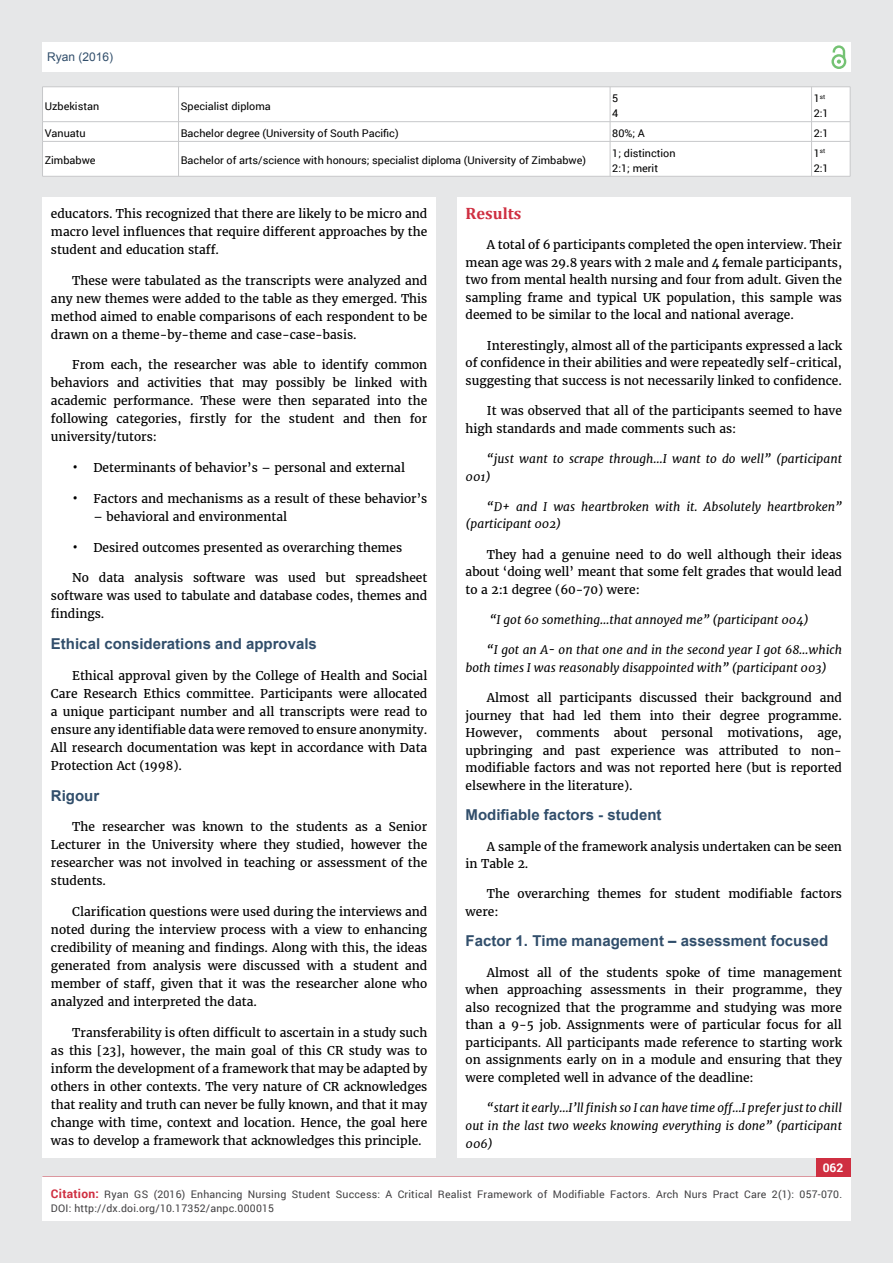
<style>
.page{position:relative;width:893px;height:1263px;background:#e6e7e8}
.page>*{position:absolute;margin:0;border:0;box-sizing:border-box;transform-origin:0 0}
.t1{font:700 16.5px "Cambria";color:#cf2f41}
.t2{font:700 15px "Arial";color:#314e6b}
.t3{font:12px/18px "Merriweather";color:#000;text-align:justify}
.t4{font:italic 12px/17.5px "Merriweather";color:#000}
.t5{font:12px "Arial";color:#314e6b}
.t6{font:700 12px "Roboto";color:#fff}
.t7{font:10.65px/15.1px "Roboto";color:#000}
.t8{font:10.5px/13.5px "Roboto";letter-spacing:.02em;color:#414042}
.t9{font:6.15px "Roboto";color:#000}
.s1{font-size:10.65px}
.s2{font-size:15px}
.s3{font-weight:700;font-size:12px;color:#cf2f41}
</style>
<div class="page">
<div style="left:42px;top:43px;width:808px;height:29px;background:#fff"></div>
<div style="left:831px;top:54px;width:15px;height:15px;border:2px solid #74c273;border-radius:50%"></div>
<svg style="left:831px;top:45px;width:15px;height:19px"></svg>
<div style="left:816px;top:1156px;width:34px;height:40px;background:#cf2f41"></div>
<div style="left:42px;top:1177px;width:809px;height:43px;background:#fff"></div>
<div style="left:42px;top:198px;width:394px;height:960px;background:#fff"></div>
<div style="left:457px;top:198px;width:393px;height:960px;background:#fff"></div>
<div style="left:43px;top:88px;width:806px;height:88px;background:#fff"></div>
<hr style="left:42px;top:87px;width:808px;height:1px;background:#c7c8ca">
<hr style="left:43px;top:121px;width:807px;height:1px;background:#c7c8ca">
<hr style="left:43px;top:141px;width:807px;height:1px;background:#c7c8ca">
<hr style="left:42px;top:176px;width:808px;height:1px;background:#c7c8ca">
<hr style="left:42px;top:87px;width:1px;height:35px;background:#c7c8ca">
<hr style="left:178px;top:87px;width:1px;height:35px;background:#c7c8ca">
<hr style="left:610px;top:87px;width:1px;height:35px;background:#c7c8ca">
<hr style="left:811px;top:87px;width:1px;height:35px;background:#c7c8ca">
<hr style="left:850px;top:87px;width:1px;height:35px;background:#c7c8ca">
<svg style="left:42px;top:122px;width:1px;height:19px"></svg>
<svg style="left:178px;top:122px;width:1px;height:19px"></svg>
<svg style="left:610px;top:122px;width:1px;height:19px"></svg>
<svg style="left:811px;top:122px;width:1px;height:19px"></svg>
<svg style="left:850px;top:122px;width:1px;height:19px"></svg>
<hr style="left:42px;top:141px;width:1px;height:35px;background:#c7c8ca">
<hr style="left:178px;top:141px;width:1px;height:35px;background:#c7c8ca">
<hr style="left:610px;top:141px;width:1px;height:35px;background:#c7c8ca">
<hr style="left:811px;top:141px;width:1px;height:35px;background:#c7c8ca">
<hr style="left:850px;top:141px;width:1px;height:35px;background:#c7c8ca">
<p class="t5" style="left:47px;top:51px;width:68px">Ryan (2016)</p>
<p class="t7" style="left:45px;top:98px;width:56px">Uzbekistan</p>
<p class="t7" style="left:181px;top:98px;width:92px">Specialist diploma</p>
<p class="t7" style="left:612px;top:91px;width:8px">5<br>4</p>
<p class="t9" style="left:814px;top:92px;width:13px"><span class="s1">1</span>st</p>
<p class="t7" style="left:814px;top:106px;width:16px">2:1</p>
<p class="t7" style="left:45px;top:125px;width:43px">Vanuatu</p>
<p class="t7" style="left:181px;top:125px;width:219px">Bachelor degree (University of South Pacific)</p>
<p class="t7" style="left:612px;top:125px;width:34px">80%; A</p>
<p class="t7" style="left:814px;top:125px;width:16px">2:1</p>
<p class="t7" style="left:45px;top:153px;width:52px">Zimbabwe</p>
<p class="t7" style="left:181px;top:153px;width:407px">Bachelor of arts/science with honours; specialist diploma (University of Zimbabwe)</p>
<p class="t7" style="left:612px;top:145px;width:65px">1; distinction<br>2:1; merit</p>
<p class="t9" style="left:814px;top:147px;width:13px"><span class="s1">1</span>st</p>
<p class="t7" style="left:814px;top:160px;width:16px">2:1</p>
<p class="t3" style="left:51px;top:205px;width:378px">educators. This recognized that there are likely to be micro and macro level influences that require different approaches by the student and education staff.</p>
<p class="t3" style="left:51px;top:271px;width:378px;text-indent:21px">These were tabulated as the transcripts were analyzed and any new themes were added to the table as they emerged. This method aimed to enable comparisons of each respondent to be drawn on a theme-by-theme and case-case-basis.</p>
<p class="t3" style="left:51px;top:356px;width:378px;text-indent:21px">From each, the researcher was able to identify common behaviors and activities that may possibly be linked with academic performance. These were then separated into the following categories, firstly for the student and then for university/tutors:</p>
<p class="t3" style="left:72px;top:459px;width:334px"><span class="s2">•</span> Determinants of behavior’s – personal and external</p>
<p class="t3" style="left:72px;top:490px;width:357px"><span class="s2">•</span> Factors and mechanisms as a result of these behavior’s</p>
<p class="t3" style="left:94px;top:508px;width:195px">– behavioral and environmental</p>
<p class="t3" style="left:72px;top:538px;width:331px"><span class="s2">•</span> Desired outcomes presented as overarching themes</p>
<p class="t3" style="left:51px;top:569px;width:378px;text-indent:21px">No data analysis software was used but spreadsheet software was used to tabulate and database codes, themes and findings.</p>
<p class="t2" style="left:51px;top:636px;width:267px">Ethical considerations and approvals</p>
<p class="t3" style="left:51px;top:667px;width:378px;text-indent:21px">Ethical approval given by the College of Health and Social Care Research Ethics committee. Participants were allocated a unique participant number and all transcripts were read to ensure any identifiable data were removed to ensure anonymity.<br>All research documentation was kept in accordance with Data Protection Act (1998).</p>
<p class="t2" style="left:51px;top:787px;width:50px">Rigour</p>
<p class="t3" style="left:51px;top:818px;width:378px;text-indent:21px">The researcher was known to the students as a Senior Lecturer in the University where they studied, however the researcher was not involved in teaching or assessment of the students.</p>
<p class="t3" style="left:51px;top:903px;width:378px;text-indent:21px">Clarification questions were used during the interviews and noted during the interview process with a view to enhancing credibility of meaning and findings. Along with this, the ideas generated from analysis were discussed with a student and member of staff, given that it was the researcher alone who analyzed and interpreted the data.</p>
<p class="t3" style="left:51px;top:1024px;width:378px;text-indent:21px">Transferability is often difficult to ascertain in a study such as this [23], however, the main goal of this CR study was to inform the development of a framework that may be adapted by others in other contexts. The very nature of CR acknowledges that reality and truth can never be fully known, and that it may change with time, context and location. Hence, the goal here was to develop a framework that acknowledges this principle.</p>
<h1 class="t1" style="left:466px;top:203px;width:57px">Results</h1>
<p class="t3" style="left:466px;top:236px;width:378px;line-height:17.5px;text-indent:21px">A total of 6 participants completed the open interview. Their mean age was 29.8 years with 2 male and 4 female participants, two from mental health nursing and four from adult. Given the sampling frame and typical UK population, this sample was deemed to be similar to the local and national average.</p>
<p class="t3" style="left:466px;top:337px;width:378px;line-height:17.5px;text-indent:21px">Interestingly, almost all of the participants expressed a lack of confidence in their abilities and were repeatedly self-critical, suggesting that success is not necessarily linked to confidence.</p>
<p class="t3" style="left:466px;top:402px;width:378px;line-height:17.5px;text-indent:21px">It was observed that all of the participants seemed to have high standards and made comments such as:</p>
<p class="t4" style="left:466px;top:450px;width:378px;text-indent:21px">“just want to scrape through…I want to do well” (participant<br>001)</p>
<p class="t4" style="left:466px;top:498px;width:378px;text-indent:21px">“D+ and I was heartbroken with it. Absolutely heartbroken” (participant 002)</p>
<p class="t3" style="left:466px;top:546px;width:378px;line-height:17.5px;text-indent:21px">They had a genuine need to do well although their ideas about ‘doing well’ meant that some felt grades that would lead to a 2:1 degree (60-70) were:</p>
<p class="t4" style="left:490px;top:611px;width:320px">“I got 60 something…that annoyed me” (participant 004)</p>
<p class="t4" style="left:466px;top:641px;width:378px;text-indent:21px">“I got an A- on that one and in the second year I got 68…which both times I was reasonably disappointed with” (participant 003)</p>
<p class="t3" style="left:466px;top:689px;width:378px;line-height:17.5px;text-indent:21px">Almost all participants discussed their background and journey that had led them into their degree programme.<br>However, comments about personal motivations, age, upbringing and past experience was attributed to non&shy;modifiable factors and was not reported here (but is reported elsewhere in the literature).</p>
<p class="t2" style="left:466px;top:807px;width:197px">Modifiable factors - student</p>
<p class="t3" style="left:466px;top:838px;width:378px;line-height:17.5px;text-indent:21px">A sample of the framework analysis undertaken can be seen in Table 2.</p>
<p class="t3" style="left:466px;top:885px;width:378px;line-height:17.5px;text-indent:21px">The overarching themes for student modifiable factors were:</p>
<p class="t2" style="left:466px;top:933px;width:364px">Factor 1. Time management – assessment focused</p>
<p class="t3" style="left:466px;top:964px;width:378px;line-height:17.5px;text-indent:21px">Almost all of the students spoke of time management when approaching assessments in their programme, they also recognized that the programme and studying was more than a 9-5 job. Assignments were of particular focus for all participants. All participants made reference to starting work on assignments early on in a module and ensuring that they were completed well in advance of the deadline:</p>
<p class="t4" style="left:466px;top:1099px;width:378px;line-height:18px;text-align:justify;text-indent:21px">“start it early…I’ll finish so I can have time off…I prefer just to chill out in the last two weeks knowing everything is done” (participant 006)</p>
<p class="t6" style="left:823px;top:1159px;width:22px">062</p>
<p class="t8" style="left:51px;top:1188px;width:793px"><span class="s3">Citation:</span> Girisgen I, Sonmez F (2016) Investigation of the Fa tors Influenc ng Primary Hypertension in Childhood. Arch Clin Hypertens 2(1): 034-070. ): 057-070.</p>
<p class="t8" style="left:51px;top:1188px;width:738px;text-indent:53px">Ryan GS (2016) Enhancing Nursing Student Success: A Critical Realist Framework of Modifiable Factors. Arch Nurs Pract Care 2(1<br>DOI: http://dx.doi.org/10.17352/anpc.000015</p>
</div>
